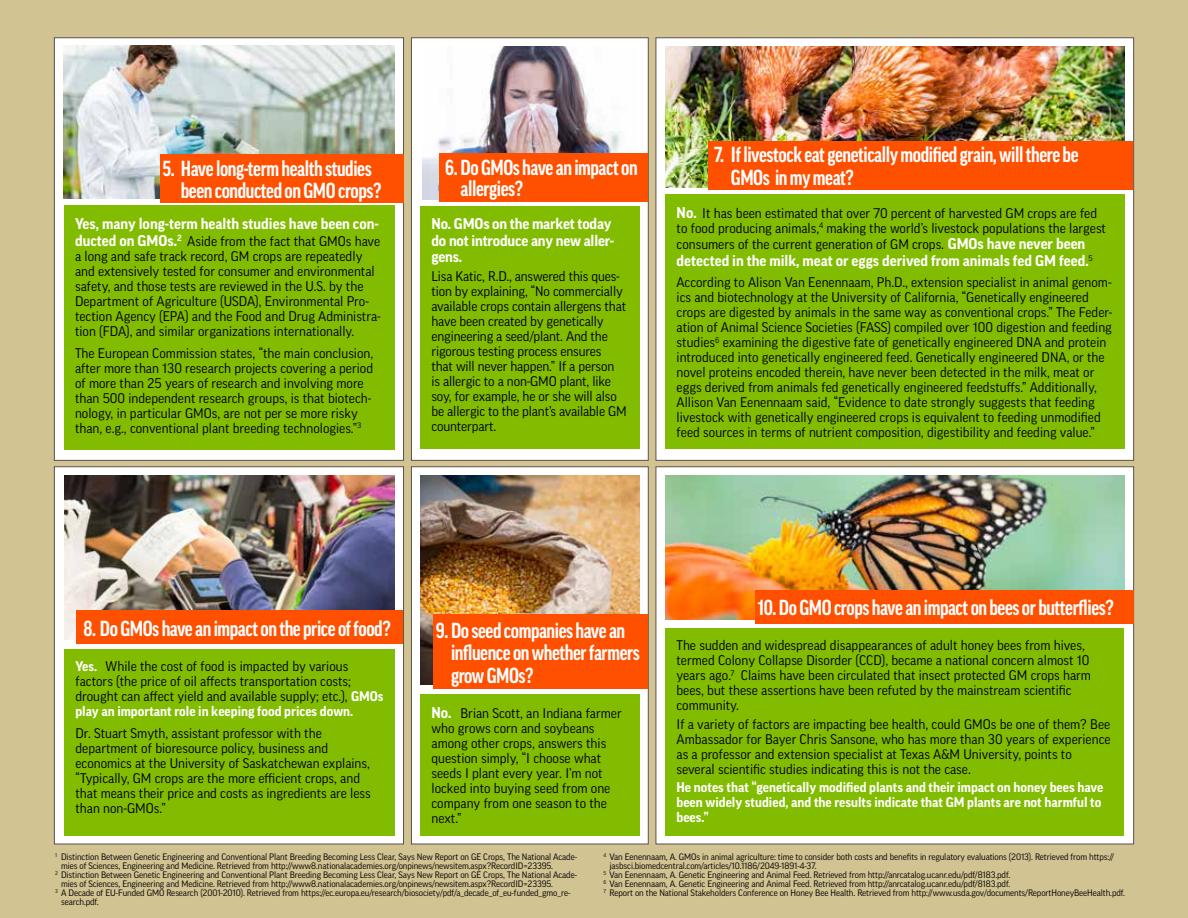
<style>
.page{position:relative;width:1188px;height:918px;background:#d1c392}
.page>*{position:absolute;margin:0;border:0;box-sizing:border-box;transform-origin:0 0}
.t1{font:700 condensed 21px/22.5px "Good OT";letter-spacing:-.02em;color:#fff}
.t2{font:700 15px/16.5px "Good OT";color:#fff}
.t3{font:13.5px/15px "Good OT";color:#000}
.t4{font:700 13.5px/15px "Good OT";color:#fff}
.t5{font:9px "Good OT";letter-spacing:-.01em;color:#000}
.s1{font-weight:700;font-size:15px;color:#fff}
.s2{font-weight:700;color:#fff}
</style>
<div class="page">
<div style="left:54px;top:37px;width:350px;height:424px;background:#fff;border:1px solid #60504d"></div>
<img style="left:64px;top:45px;width:330px;height:153px">
<div style="left:64px;top:206px;width:330px;height:244px;background:#82bc00"></div>
<div style="left:411px;top:37px;width:238px;height:424px;background:#fff;border:1px solid #60504d"></div>
<img style="left:423px;top:47px;width:197px;height:152px">
<div style="left:420px;top:206px;width:220px;height:243px;background:#82bc00"></div>
<div style="left:440px;top:153px;width:208px;height:48px;background:#ff5000"></div>
<div style="left:411px;top:466px;width:238px;height:378px;background:#fff;border:1px solid #60504d"></div>
<img style="left:420px;top:475px;width:220px;height:210px">
<div style="left:420px;top:694px;width:220px;height:142px;background:#82bc00"></div>
<div style="left:433px;top:614px;width:215px;height:75px;background:#ff5000"></div>
<div style="left:656px;top:466px;width:478px;height:378px;background:#fff;border:1px solid #60504d"></div>
<img style="left:665px;top:475px;width:459px;height:145px">
<div style="left:665px;top:628px;width:459px;height:208px;background:#82bc00"></div>
<div style="left:755px;top:590px;width:378px;height:34px;background:#ff5000"></div>
<div style="left:160px;top:154px;width:243px;height:49px;background:#ff5000"></div>
<div style="left:656px;top:37px;width:478px;height:424px;background:#fff;border:1px solid #60504d"></div>
<img style="left:665px;top:47px;width:459px;height:141px">
<div style="left:665px;top:194px;width:459px;height:255px;background:#82bc00"></div>
<div style="left:708px;top:141px;width:425px;height:48px;background:#ff5000"></div>
<div style="left:54px;top:466px;width:350px;height:378px;background:#fff;border:1px solid #60504d"></div>
<img style="left:64px;top:475px;width:331px;height:164px">
<div style="left:64px;top:649px;width:331px;height:187px;background:#82bc00"></div>
<div style="left:77px;top:610px;width:326px;height:34px;background:#ff5000"></div>
<h1 class="t1" style="left:181px;top:157px;width:202px;text-indent:-18px">5. Have long-term health studies been conducted on GMO crops?</h1>
<p class="t2" style="left:75px;top:216px;width:305px">Yes, many long-term health studies have been con-</p>
<p class="t3" style="left:75px;top:234px;width:307px"><span class="s1">ducted on GMOs.</span><sup>2</sup> Aside from the fact that GMOs have a long and safe track record, GM crops are repeatedly and extensively tested for consumer and environmental safety, and those tests are reviewed in the U.S. by the Department of Agriculture (USDA), Environmental Pro&shy;tection Agency (EPA) and the Food and Drug Administra&shy;tion (FDA), and similar organizations internationally.</p>
<p class="t3" style="left:75px;top:345px;width:300px">The European Commission states, “the main conclusion, after more than 130 research projects covering a period of more than 25 years of research and involving more than 500 independent research groups, is that biotech&shy;nology, in particular GMOs, are not per se more risky than, e.g., conventional plant breeding technologies.”<sup>3</sup></p>
<h1 class="t1" style="left:461px;top:157px;width:179px;line-height:21px;text-indent:-15px">6. Do GMOs have an impact on allergies?</h1>
<p class="t2" style="left:431px;top:216px;width:184px">No. GMOs on the market today do not introduce any new aller&shy;gens.</p>
<p class="t3" style="left:431px;top:269px;width:197px">Lisa Katic, R.D., answered this ques&shy;tion by explaining, “No commercially available crops contain allergens that have been created by genetically engineering a seed/plant. And the rigorous testing process ensures<br>that will never happen.” If a person<br>is allergic to a non-GMO plant, like soy, for example, he or she will also be allergic to the plant’s available GM counterpart.</p>
<h1 class="t1" style="left:731px;top:144px;width:349px;text-indent:-17px">7. If livestock eat genetically modified grain, will there be<br>GMOs in my meat?</h1>
<p class="t3" style="left:677px;top:205px;width:431px"><span class="s1">No.</span> It has been estimated that over 70 percent of harvested GM crops are fed to food producing animals,<sup>4</sup> making the world’s livestock populations the largest</p>
<p class="t3" style="left:677px;top:237px;width:410px">consumers of the current generation of GM crops. <span class="s1">GMOs have never been</span></p>
<p class="t2" style="left:677px;top:252px;width:418px">detected in the milk, meat or eggs derived from animals fed GM feed.<sup>5</sup></p>
<p class="t3" style="left:677px;top:275px;width:437px">According to Alison Van Eenennaam, Ph.D., extension specialist in animal genom&shy;ics and biotechnology at the University of California, “Genetically engineered crops are digested by animals in the same way as conventional crops.” The Feder&shy;ation of Animal Science Societies (FASS) compiled over 100 digestion and feeding studies<sup>6</sup> examining the digestive fate of genetically engineered DNA and protein introduced into genetically engineered feed. Genetically engineered DNA, or the novel proteins encoded therein, have never been detected in the milk, meat or eggs derived from animals fed genetically engineered feedstuffs.” Additionally, Allison Van Eenennaam said, “Evidence to date strongly suggests that feeding livestock with genetically engineered crops is equivalent to feeding unmodified feed sources in terms of nutrient composition, digestibility and feeding value.”</p>
<h1 class="t1" style="left:83px;top:617px;width:309px">8. Do GMOs have an impact on the price of food?</h1>
<p class="t3" style="left:75px;top:659px;width:310px"><span class="s2">Yes.</span> While the cost of food is impacted by various factors (the price of oil affects transportation costs; drought can affect yield and available supply; etc.), <span class="s2">GMOs play an important role in keeping food prices down.</span></p>
<p class="t3" style="left:75px;top:726px;width:297px">Dr. Stuart Smyth, assistant professor with the department of bioresource policy, business and economics at the University of Saskatchewan explains, “Typically, GM crops are the more efficient crops, and that means their price and costs as ingredients are less than non-GMOs.”</p>
<h1 class="t1" style="left:451px;top:619px;width:190px;text-indent:-15px">9. Do seed companies have an influence on whether farmers grow GMOs?</h1>
<p class="t3" style="left:432px;top:706px;width:192px"><span class="s1">No.</span> Brian Scott, an Indiana farmer who grows corn and soybeans among other crops, answers this question simply, “I choose what seeds I plant every year. I’m not locked into buying seed from one company from one season to the next.”</p>
<h1 class="t1" style="left:758px;top:597px;width:358px">10.Do GMO crops have an impact on bees or butterflies?</h1>
<p class="t3" style="left:677px;top:638px;width:416px">The sudden and widespread disappearances of adult honey bees from hives, termed Colony Collapse Disorder (CCD), became a national concern almost 10 years ago.<sup>7</sup> Claims have been circulated that insect protected GM crops harm bees, but these assertions have been refuted by the mainstream scientific community.</p>
<p class="t3" style="left:677px;top:717px;width:436px">If a variety of factors are impacting bee health, could GMOs be one of them? Bee Ambassador for Bayer Chris Sansone, who has more than 30 years of experience as a professor and extension specialist at Texas A&amp;M University, points to several scientific studies indicating this is not the case.</p>
<p class="t4" style="left:677px;top:780px;width:428px">He notes that “genetically modified plants and their impact on honey bees have been widely studied, and the results indicate that GM plants are not harmful to bees.”</p>
<p class="t5" style="left:55px;top:852px;width:524px"><sup>1</sup> Distinction Between Genetic Engineering and Conventional Plant Breeding Becoming Less Clear, Says New Report on GE Crops, The National Acade-</p>
<p class="t5" style="left:61px;top:861px;width:494px">mies of Sciences, Engineering and Medicine. Retrieved from http://www8.nationalacademies.org/onpinews/newsitem.aspx?RecordID=23395.</p>
<p class="t5" style="left:55px;top:870px;width:524px"><sup>2</sup> Distinction Between Genetic Engineering and Conventional Plant Breeding Becoming Less Clear, Says New Report on GE Crops, The National Acade-</p>
<p class="t5" style="left:61px;top:879px;width:494px">mies of Sciences, Engineering and Medicine. Retrieved from http://www8.nationalacademies.org/onpinews/newsitem.aspx?RecordID=23395.</p>
<p class="t5" style="left:55px;top:888px;width:517px"><sup>3</sup> A Decade of EU-Funded GMO Research (2001-2010). Retrieved from https://ec.europa.eu/research/biosociety/pdf/a_decade_of_eu-funded_gmo_re-</p>
<p class="t5" style="left:61px;top:897px;width:39px">search.pdf.</p>
<p class="t5" style="left:604px;top:852px;width:512px"><sup>4</sup> Van Eenennaam, A. GMOs in animal agriculture: time to consider both costs and benefits in regulatory evaluations (2013). Retrieved from https://</p>
<p class="t5" style="left:610px;top:861px;width:209px">jasbsci.biomedcentral.com/articles/10.1186/2049-1891-4-37.</p>
<p class="t5" style="left:604px;top:870px;width:408px"><sup>5</sup> Van Eenennaam, A. Genetic Engineering and Animal Feed. Retrieved from http://anrcatalog.ucanr.edu/pdf/8183.pdf.</p>
<p class="t5" style="left:604px;top:879px;width:408px"><sup>6</sup> Van Eenennaam, A. Genetic Engineering and Animal Feed. Retrieved from http://anrcatalog.ucanr.edu/pdf/8183.pdf.</p>
<p class="t5" style="left:604px;top:888px;width:523px"><sup>7</sup> Report on the National Stakeholders Conference on Honey Bee Health. Retrieved from http://www.usda.gov/documents/ReportHoneyBeeHealth.pdf.</p>
</div>
